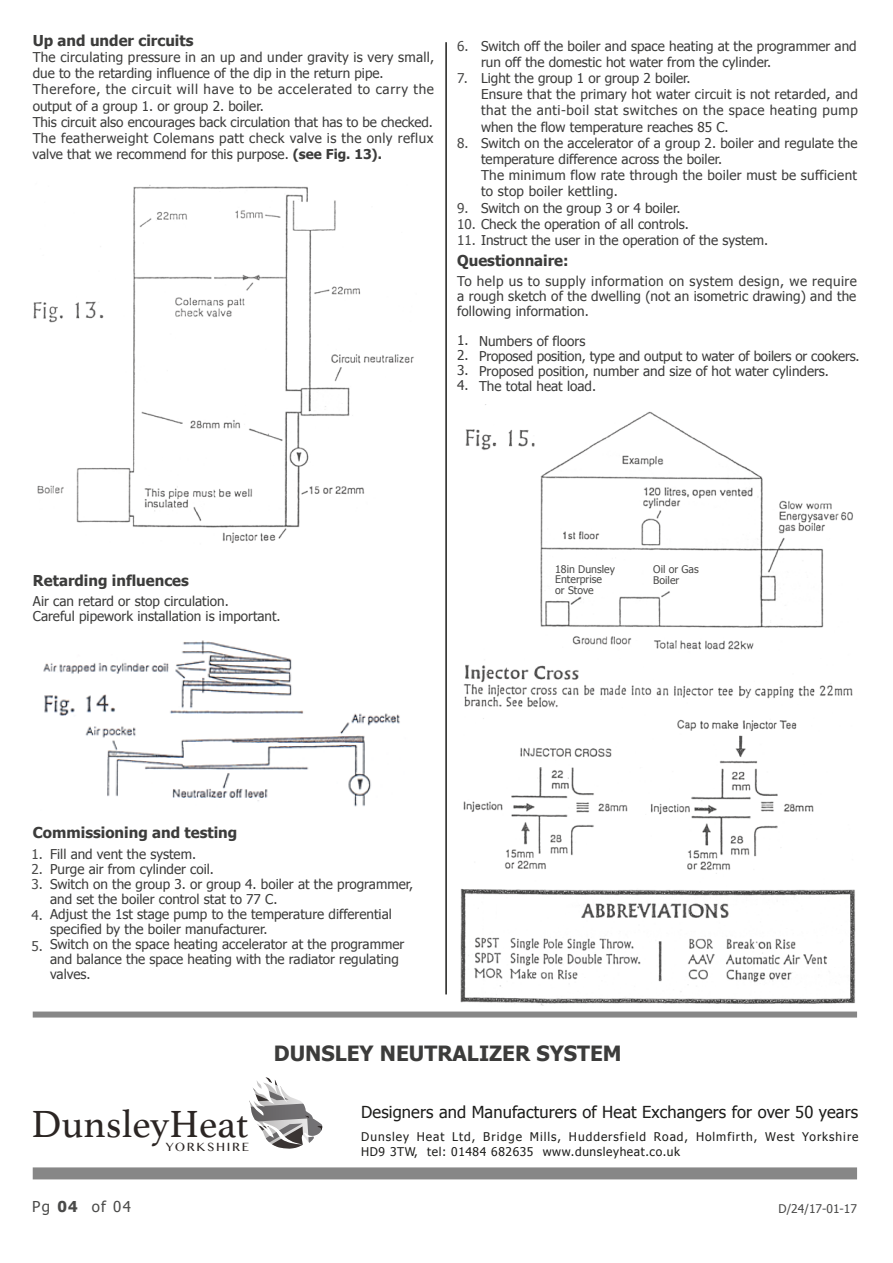
<style>
.page{position:relative;width:893px;height:1263px;background:#fff}
.page>*{position:absolute;margin:0;border:0;box-sizing:border-box;transform-origin:0 0}
.t1{font:39.75px "Athelas";color:#2b2523}
.t2{font:700 21px "Tahoma";color:#3c3c3b}
.t3{font:16.5px "Tahoma";letter-spacing:.005em;color:#1d1d1b}
.t4{font:700 15px "Tahoma";color:#3c3c3b}
.t5{font:15px "Tahoma";color:#4a4a49}
.t6{font:13.5px/15px "Tahoma";color:#3c3c3b}
.t7{font:13.5px/15px "Tahoma";color:#4a4a49;text-align:justify}
.t8{font:12px/15px "Tahoma";letter-spacing:.08em;color:#1d1d1b}
.t9{font:12px "Tahoma";color:#4a4a49}
.t10{font:11.1px "Bangla MN";letter-spacing:.15em;color:#2b2523}
.t11{font:10.5px/10.5px "Tahoma";color:#4a4a49}
.s1{font-weight:700}
.s2{color:#4a4a49}
</style>
<div class="page">
<hr style="left:445px;top:42px;width:2px;height:952px;background:#1d1d1b">
<img style="left:33px;top:185px;width:381px;height:358px">
<img style="left:43px;top:640px;width:357px;height:167px">
<img style="left:460px;top:411px;width:395px;height:594px">
<div style="left:33px;top:1011px;width:824px;height:6px;background:#878787"></div>
<div style="left:33px;top:1167px;width:824px;height:12px;background:#878787"></div>
<svg style="left:249px;top:1077px;width:73px;height:72px"></svg>
<p class="t4" style="left:33px;top:31px;width:162px">Up and under circuits</p>
<p class="t6" style="left:33px;top:48px;width:403px;line-height:16.2px">The circulating pressure in an up and under gravity is very small, due to the retarding influence of the dip in the return pipe.<br>Therefore, the circuit will have to be accelerated to carry the output of a group 1. or group 2. boiler.<br>This circuit also encourages back circulation that has to be checked.<br>The featherweight Colemans patt check valve is the only reflux valve that we recommend for this purpose. <span class="s1">(see Fig. 13).</span></p>
<p class="t6" style="left:481px;top:37px;width:378px;line-height:16.2px">Switch off the boiler and space heating at the programmer and run off the domestic hot water from the cylinder.<br>Light the group 1 or group 2 boiler.<br>Ensure that the primary hot water circuit is not retarded, and that the anti-boil stat switches on the space heating pump when the flow temperature reaches 85 C.<br>Switch on the accelerator of a group 2. boiler and regulate the temperature difference across the boiler.<br>The minimum flow rate through the boiler must be sufficient to stop boiler kettling.<br>Switch on the group 3 or 4 boiler.</p>
<p class="t6" style="left:457px;top:216px;width:233px"><span class="s2">10.</span> Check the operation of all controls.</p>
<p class="t6" style="left:457px;top:232px;width:313px"><span class="s2">11.</span> Instruct the user in the operation of the system.</p>
<p class="t7" style="left:457px;top:38px;width:13px">6.</p>
<p class="t7" style="left:457px;top:70px;width:12px">7.</p>
<p class="t7" style="left:457px;top:135px;width:13px">8.</p>
<p class="t7" style="left:457px;top:200px;width:13px">9.</p>
<p class="t4" style="left:457px;top:250px;width:113px">Questionnaire:</p>
<p class="t6" style="left:457px;top:273px;width:401px;text-align:justify">To help us to supply information on system design, we require a rough sketch of the dwelling (not an isometric drawing) and the following information.</p>
<p class="t6" style="left:479px;top:333px;width:382px">Numbers of floors<br>Proposed position, type and output to water of boilers or cookers.<br>Proposed position, number and size of hot water cylinders.<br>The total heat load.</p>
<p class="t6" style="left:457px;top:332px;width:13px;text-align:justify">1.<br>2.<br>3.<br>4.</p>
<p class="t4" style="left:33px;top:571px;width:157px">Retarding influences</p>
<p class="t6" style="left:33px;top:594px;width:249px">Air can retard or stop circulation.<br>Careful pipework installation is important.</p>
<p class="t11" style="left:555px;top:563px;width:61px">18in Dunsley<br>Enterprise<br>or Stove</p>
<p class="t11" style="left:653px;top:564px;width:47px">Oil or Gas<br>Boiler</p>
<p class="t4" style="left:33px;top:823px;width:206px">Commissioning and testing</p>
<p class="t6" style="left:50px;top:847px;width:365px">Fill and vent the system.<br>Purge air from cylinder coil.<br>Switch on the group 3. or group 4. boiler at the programmer, and set the boiler control stat to 77 C.<br>Adjust the 1st stage pump to the temperature differential specified by the boiler manufacturer.<br>Switch on the space heating accelerator at the programmer and balance the space heating with the radiator regulating valves.</p>
<p class="t7" style="left:31px;top:846px;width:13px">1.<br>2.<br>3.</p>
<p class="t7" style="left:31px;top:907px;width:13px">4.</p>
<p class="t7" style="left:31px;top:939px;width:13px">5.</p>
<h1 class="t1" style="left:31px;top:1092px;width:218px">DunsleyHeat</h1>
<p class="t10" style="left:166px;top:1139px;width:85px">YORKSHIRE</p>
<h2 class="t2" style="left:274px;top:1040px;width:349px">DUNSLEY NEUTRALIZER SYSTEM</h2>
<p class="t3" style="left:361px;top:1101px;width:498px">Designers and Manufacturers of Heat Exchangers for over 50 years</p>
<p class="t8" style="left:361px;top:1129px;width:499px">Dunsley Heat Ltd, Bridge Mills, Huddersfield Road, Holmfirth, West Yorkshire<br>HD9 3TW, tel: 01484 682635 www.dunsleyheat.co.uk</p>
<p class="t5" style="left:32px;top:1197px;width:100px">Pg <span class="s1">04</span> of 04</p>
<p class="t9" style="left:779px;top:1201px;width:80px">D/24/17-01-17</p>
</div>
